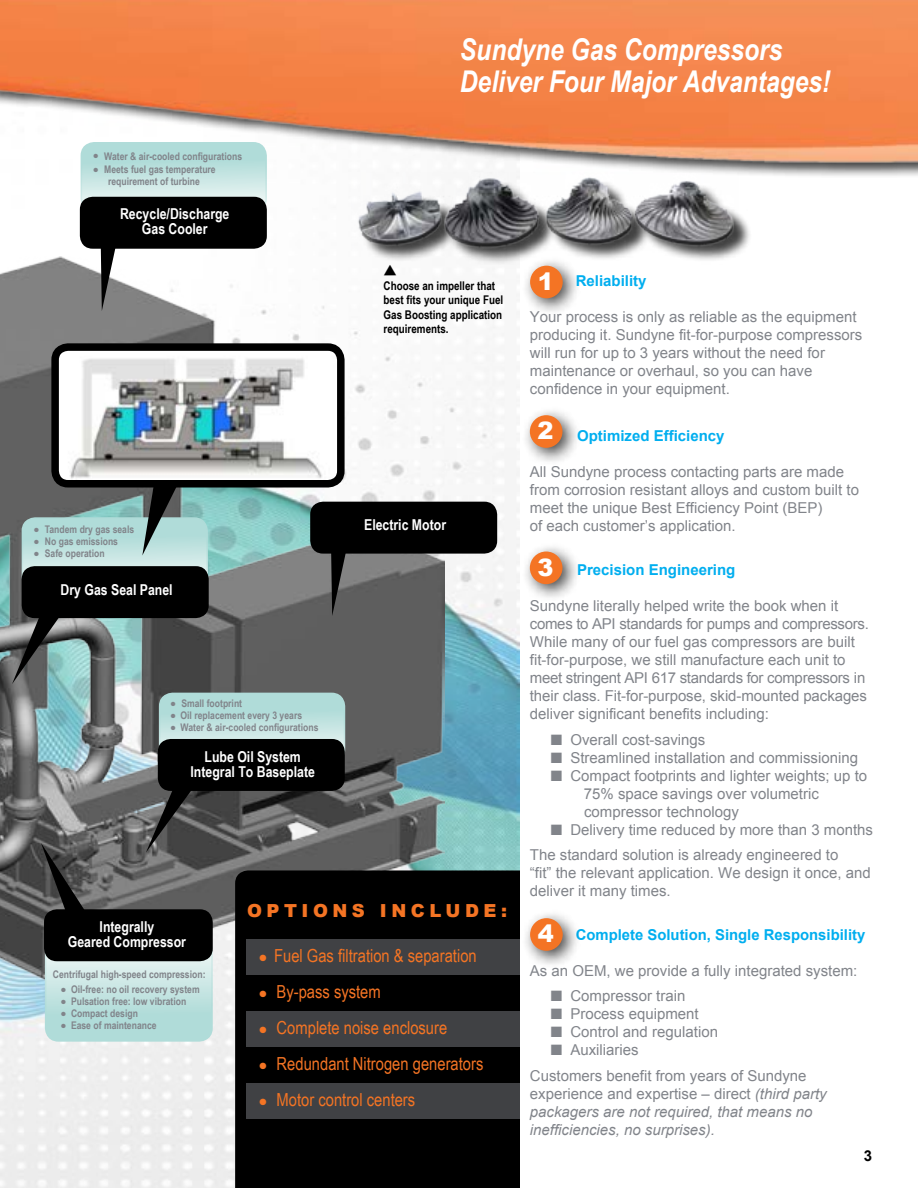
<style>
.page{position:relative;width:918px;height:1188px;background:#fff}
.page>*{position:absolute;margin:0;border:0;box-sizing:border-box;transform-origin:0 0}
.t1{font:italic 700 30px/31.5px "Arial Narrow";color:#fff}
.t2{font:900 24px "Arial";color:#fff}
.t3{font:18px "Arial Narrow";color:#f47424}
.t4{font:900 18px "Arial";letter-spacing:.25em;color:#f47424}
.t5{font:15px/18px "Arial";color:#81848a}
.t6{font:700 15px/15px "Arial Narrow";color:#fff;text-align:center}
.t7{font:italic 15px/18px "Arial";color:#81848a}
.t8{font:700 15px "Arial";color:#00aeef}
.t9{font:700 15px "Arial";color:#000}
.t10{font:700 12px/14.4px "Arial Narrow";color:#000}
.t11{font:700 10.5px/12px "Arial Narrow";color:#81848a;text-align:center}
.s1{font-style:normal}
</style>
<div class="page">
<img style="left:0;top:180px;width:519px;height:1008px">
<img style="left:0;top:256px;width:444px;height:875px">
<img style="left:0;top:0;width:918px;height:180px">
<svg style="left:160px;top:693px;width:184px;height:50px;background:#bbe0dd"></svg>
<div style="left:159px;top:693px;width:186px;height:70px;border:2px solid #fff;border-radius:13px"></div>
<svg style="left:81px;top:143px;width:185px;height:61px;background:#c0e2df"></svg>
<div style="left:81px;top:142px;width:186px;height:70px;border:2px solid #fff;border-radius:13px"></div>
<div style="left:80px;top:197px;width:187px;height:52px;background:#000;border-radius:13px"></div>
<svg style="left:100px;top:248px;width:20px;height:63px"></svg>
<div style="left:22px;top:566px;width:187px;height:52px;background:#000;border-radius:13px"></div>
<svg style="left:12px;top:600px;width:50px;height:84px"></svg>
<div style="left:158px;top:739px;width:187px;height:52px;background:#000;border-radius:13px"></div>
<svg style="left:146px;top:769px;width:51px;height:84px"></svg>
<svg style="left:46px;top:957px;width:166px;height:84px;background:#c1e2df"></svg>
<div style="left:45px;top:937px;width:168px;height:105px;border:2px solid #fff;border-radius:13px"></div>
<div style="left:44px;top:909px;width:169px;height:52px;background:#000;border-radius:13px"></div>
<svg style="left:41px;top:843px;width:49px;height:82px"></svg>
<div style="left:235px;top:870px;width:285px;height:318px;background:#000"></div>
<div style="left:246px;top:939px;width:286px;height:36px;background:#404144"></div>
<div style="left:246px;top:1011px;width:286px;height:36px;background:#404144"></div>
<div style="left:246px;top:1083px;width:286px;height:36px;background:#404144"></div>
<div style="left:520px;top:858px;width:16px;height:330px;background:#fff"></div>
<div style="left:55px;top:347px;width:286px;height:137px;background:#fff;border-radius:13px"></div>
<img style="left:60px;top:355px;width:276px;height:124px">
<div style="left:51px;top:343px;width:294px;height:145px;border:8px solid #000;border-radius:13px"></div>
<svg style="left:22px;top:484px;width:185px;height:92px;background:#829b99"></svg>
<div style="left:310px;top:502px;width:187px;height:52px;background:#000;border-radius:13px"></div>
<svg style="left:331px;top:553px;width:19px;height:63px"></svg>
<div style="left:362px;top:179px;width:390px;height:87px;background:#000;opacity:.75"></div>
<img style="left:352px;top:172px;width:387px;height:78px">
<div style="left:521px;top:256px;width:60px;height:60px;background:#000;opacity:.73"></div>
<div style="left:530px;top:266px;width:33px;height:32px;background:#f47424;border-radius:50%"></div>
<div style="left:521px;top:406px;width:60px;height:60px;background:#000;opacity:.73"></div>
<div style="left:530px;top:415px;width:32px;height:33px;background:#f47424;border-radius:50%"></div>
<div style="left:521px;top:542px;width:60px;height:60px;background:#000;opacity:.73"></div>
<div style="left:530px;top:552px;width:32px;height:32px;background:#f47424;border-radius:50%"></div>
<div style="left:521px;top:909px;width:60px;height:60px;background:#000;opacity:.73"></div>
<div style="left:530px;top:918px;width:33px;height:33px;background:#f47424;border-radius:50%"></div>
<svg style="left:384px;top:265px;width:12px;height:11px"></svg>
<p class="t11" style="left:94px;top:150px;width:150px">● Water &amp; air-cooled configurations</p>
<p class="t11" style="left:94px;top:163px;width:124px">● Meets fuel gas temperature requirement of turbine</p>
<p class="t6" style="left:120px;top:206px;width:111px">Recycle/Discharge<br>Gas Cooler</p>
<h1 class="t1" style="left:460px;top:32px;width:372px">Sundyne Gas Compressors<br>Deliver Four Major Advantages!</h1>
<p class="t10" style="left:384px;top:278px;width:121px">Choose an impeller that best fits your unique Fuel<br>Gas Boosting application requirements.</p>
<p class="t11" style="left:34px;top:523px;width:101px">● Tandem dry gas seals</p>
<p class="t11" style="left:34px;top:535px;width:85px">● No gas emissions</p>
<p class="t11" style="left:34px;top:547px;width:72px">● Safe operation</p>
<p class="t6" style="left:61px;top:581px;width:114px">Dry Gas Seal Panel</p>
<p class="t11" style="left:171px;top:697px;width:73px">● Small footprint</p>
<p class="t11" style="left:171px;top:709px;width:133px">● Oil replacement every 3 years</p>
<p class="t11" style="left:171px;top:721px;width:149px">● Water &amp; air-cooled configurations</p>
<p class="t6" style="left:191px;top:748px;width:126px">Lube Oil System<br>Integral To Baseplate</p>
<p class="t6" style="left:364px;top:517px;width:84px">Electric Motor</p>
<p class="t6" style="left:68px;top:919px;width:120px">Integrally<br>Geared Compressor</p>
<p class="t11" style="left:53px;top:968px;width:154px">Centrifugal high-speed compression:</p>
<p class="t11" style="left:61px;top:983px;width:140px">● Oil-free: no oil recovery system</p>
<p class="t11" style="left:61px;top:995px;width:127px">● Pulsation free: low vibration</p>
<p class="t11" style="left:61px;top:1007px;width:78px">● Compact design</p>
<p class="t11" style="left:61px;top:1019px;width:97px">● Ease of maintenance</p>
<p class="t4" style="left:247px;top:898px;width:261px">OPTIONS INCLUDE:</p>
<p class="t3" style="left:260px;top:943px;width:219px">● Fuel Gas filtration &amp; separation</p>
<p class="t3" style="left:260px;top:979px;width:123px">● By-pass system</p>
<p class="t3" style="left:260px;top:1015px;width:189px">● Complete noise enclosure</p>
<p class="t3" style="left:260px;top:1051px;width:225px">● Redundant Nitrogen generators</p>
<p class="t3" style="left:260px;top:1087px;width:157px">● Motor control centers</p>
<h2 class="t2" style="left:538px;top:264px;width:18px">1</h2>
<p class="t5" style="left:530px;top:308px;width:334px">Your process is only as reliable as the equipment producing it. Sundyne fit-for-purpose compressors will run for up to 3 years without the need for maintenance or overhaul, so you can have confidence in your equipment.</p>
<h2 class="t2" style="left:538px;top:413px;width:18px">2</h2>
<p class="t8" style="left:577px;top:425px;width:149px">Optimized Efficiency</p>
<p class="t5" style="left:530px;top:462px;width:331px">All Sundyne process contacting parts are made from corrosion resistant alloys and custom built to meet the unique Best Efficiency Point (BEP)<br>of each customer’s application.</p>
<h2 class="t2" style="left:538px;top:550px;width:18px">3</h2>
<p class="t8" style="left:577px;top:560px;width:160px">Precision Engineering</p>
<p class="t5" style="left:530px;top:597px;width:341px">Sundyne literally helped write the book when it comes to API standards for pumps and compressors.<br>While many of our fuel gas compressors are built fit-for-purpose, we still manufacture each unit to meet stringent API 617 standards for compressors in their class. Fit-for-purpose, skid-mounted packages deliver significant benefits including:</p>
<p class="t5" style="left:551px;top:731px;width:156px">■ Overall cost-savings</p>
<p class="t5" style="left:551px;top:749px;width:309px">■ Streamlined installation and commissioning</p>
<p class="t5" style="left:584px;top:767px;width:285px;text-indent:-33px">■ Compact footprints and lighter weights; up to<br>75% space savings over volumetric compressor technology</p>
<p class="t5" style="left:530px;top:817px;width:345px;line-height:25.5px;text-indent:21px">■ Delivery time reduced by more than 3 months<br>The standard solution is already engineered to</p>
<p class="t5" style="left:530px;top:864px;width:342px">“fit” the relevant application. We design it once, and deliver it many times.</p>
<p class="t8" style="left:576px;top:925px;width:291px">Complete Solution, Single Responsibility</p>
<p class="t5" style="left:530px;top:962px;width:329px">As an OEM, we provide a fully integrated system:</p>
<p class="t5" style="left:551px;top:987px;width:136px">■ Compressor train</p>
<p class="t5" style="left:551px;top:1005px;width:150px">■ Process equipment</p>
<p class="t5" style="left:551px;top:1023px;width:169px">■ Control and regulation</p>
<p class="t5" style="left:530px;top:1037px;width:278px;line-height:25.5px;text-indent:21px">■ Auxiliaries<br>Customers benefit from years of Sundyne</p>
<p class="t7" style="left:530px;top:1085px;width:298px"><span class="s1">experience and expertise – direct</span> (third party packagers are not required, that means no inefficiencies, no surprises).</p>
<p class="t8" style="left:576px;top:271px;width:72px">Reliability</p>
<h2 class="t2" style="left:538px;top:916px;width:18px">4</h2>
<p class="t9" style="left:864px;top:1146px;width:10px">3</p>
</div>
